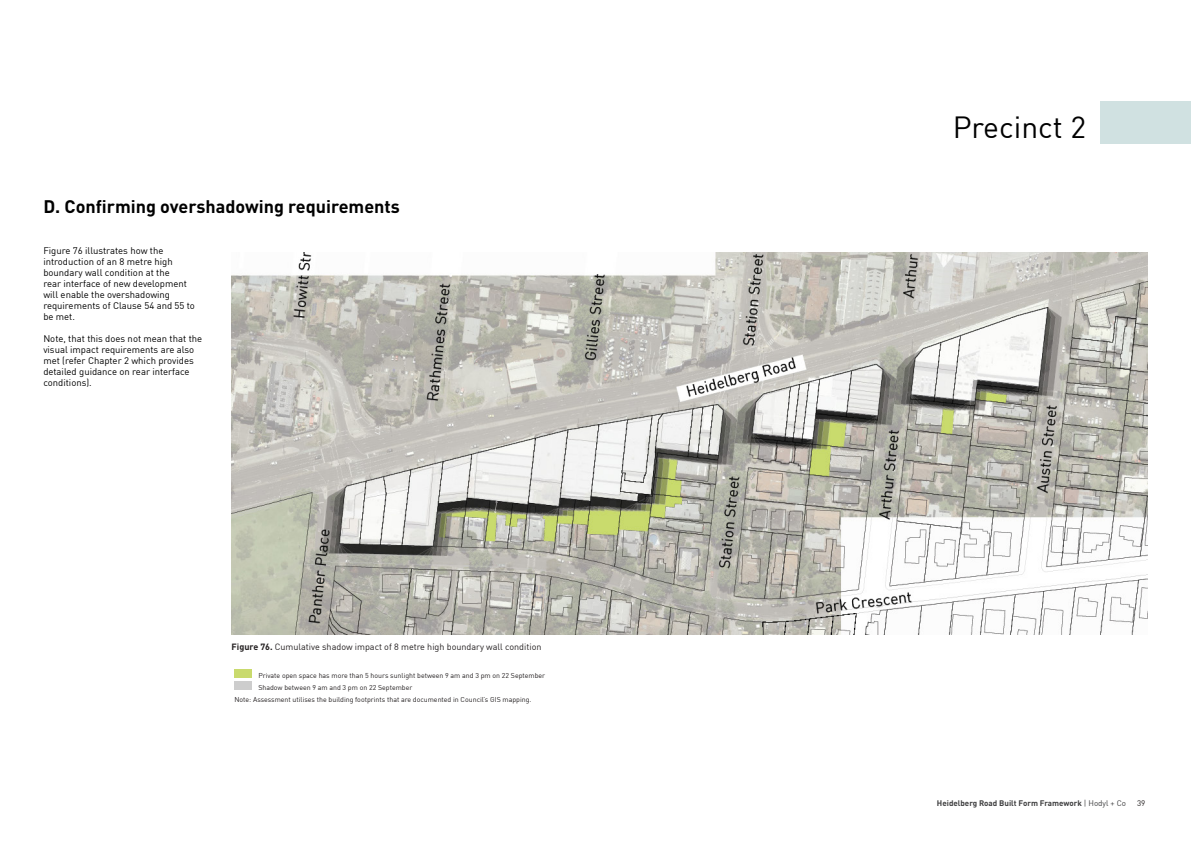
<style>
.page{position:relative;width:1191px;height:842px;background:#fff}
.page>*{position:absolute;margin:0;border:0;box-sizing:border-box;transform-origin:0 0}
.Heading_1_Regular{font:30px "DIN";color:#000}
.Heading_2{font:700 18px "DIN";color:#000}
.Body{font:9.5px/11px "DIN";color:#000}
.t1{font:9px "DIN";color:#231f20}
.t2{font:700 8px "DIN";color:#3e3e3f}
.t3{font:8px "DIN";color:#231f20}
.Key{font:7px "DIN";color:#231f20}
.s1{font-weight:700}
.s2{font-weight:400}
</style>
<div class="page">
<img style="left:231px;top:253px;width:916px;height:382px">
<div style="left:234px;top:669px;width:17px;height:8px;background:#c9da6d"></div>
<div style="left:234px;top:681px;width:17px;height:8px;background:#cdcdcd"></div>
<div style="left:1100px;top:102px;width:91px;height:42px;background:#d0e1e1"></div>
<svg style="left:375px;top:426px;width:5px;height:9px"></svg>
<p class="Heading_2" style="left:43px;top:195px;width:358px">D. Confirming overshadowing requirements</p>
<p class="Body" style="left:43px;top:245px;width:153px">Figure 76 illustrates how the introduction of an 8 metre high boundary wall condition at the<br>rear interface of new development will enable the overshadowing requirements of Clause 54 and 55 to be met.</p>
<p class="Body" style="left:43px;top:333px;width:160px">Note, that this does not mean that the visual impact requirements are also met (refer Chapter 2 which provides detailed guidance on rear interface conditions).</p>
<p class="t1" style="left:231px;top:641px;width:311px"><span class="s1">Figure 76.</span> Cumulative shadow impact of 8 metre high boundary wall condition</p>
<p class="Key" style="left:258px;top:671px;width:288px">Private open space has more than 5 hours sunlight between 9 am and 3 pm on 22 September</p>
<p class="Key" style="left:258px;top:683px;width:155px">Shadow between 9 am and 3 pm on 22 September</p>
<p class="Key" style="left:234px;top:695px;width:298px">Note: Assessment utilises the building footprints that are documented in Council’s GIS mapping.</p>
<p class="Heading_1_Regular" style="left:952px;top:108px;width:135px">Precinct 2</p>
<p class="t2" style="left:937px;top:798px;width:191px">Heidelberg Road Built Form Framework <span class="s2">| Hodyl + Co</span></p>
<p class="t3" style="left:1137px;top:798px;width:10px">39</p>
</div>
